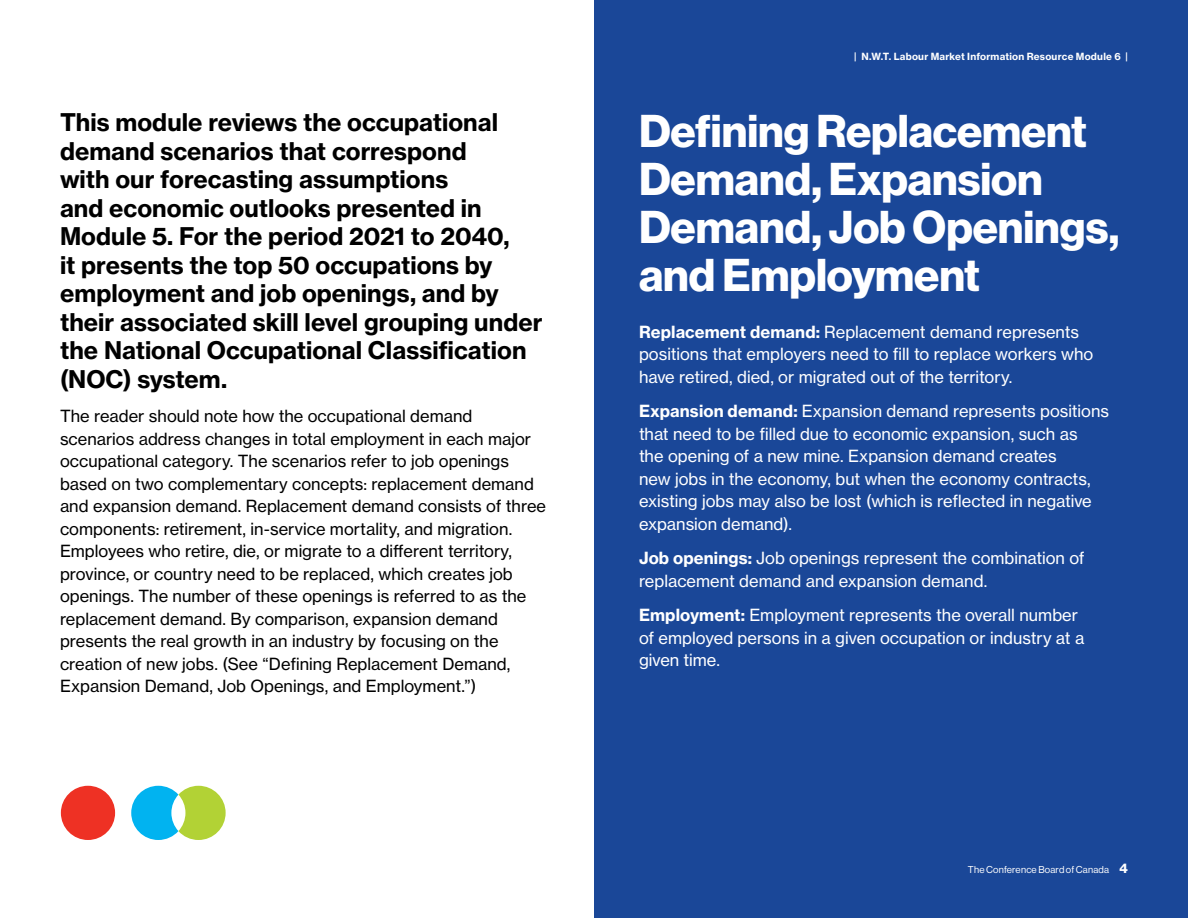
<style>
.page{position:relative;width:1188px;height:918px;background:#fff}
.page>*{position:absolute;margin:0;border:0;box-sizing:border-box;transform-origin:0 0}
.t1{font:45px/48px "N Haas Grotesk DS Pro 75 Bd";color:#fff}
.t2{font:24px/28.5px "N Haas Grotesk TX Pro 75 Bd";color:#000}
.t3{font:16.5px/22.5px "N Haas Grotesk TX Pro 55 Rg";color:#000}
.t4{font:16.5px/22.5px "N Haas Grotesk TX Pro 55 Rg";color:#fff}
.t5{font:9.75px "N Haas Grotesk TX Pro 75 Bd";letter-spacing:.025em;color:#fff}
.t6{font:9.75px "N Haas Grotesk DS Pro 55 Rg";letter-spacing:.02em;color:#fff}
.s1{font-family:"N Haas Grotesk TX Pro 75 Bd"}
.s2{font-family:"N Haas Grotesk DS Pro 75 Bd";font-size:13.5px}
</style>
<div class="page">
<div style="left:594px;top:0;width:594px;height:918px;background:#1a4798"></div>
<div style="left:61px;top:786px;width:54px;height:54px;background:#ee3124;border-radius:50%"></div>
<svg style="left:131px;top:786px;width:95px;height:54px"></svg>
<p class="t2" style="left:60px;top:108px;width:484px">This module reviews the occupational demand scenarios that correspond<br>with our forecasting assumptions<br>and economic outlooks presented in Module 5. For the period 2021 to 2040,<br>it presents the top 50 occupations by employment and job openings, and by their associated skill level grouping under the National Occupational Classification (NOC) system.</p>
<p class="t3" style="left:60px;top:405px;width:488px">The reader should note how the occupational demand scenarios address changes in total employment in each major occupational category. The scenarios refer to job openings based on two complementary concepts: replacement demand and expansion demand. Replacement demand consists of three components: retirement, in-service mortality, and migration.<br>Employees who retire, die, or migrate to a different territory, province, or country need to be replaced, which creates job openings. The number of these openings is referred to as the replacement demand. By comparison, expansion demand presents the real growth in an industry by focusing on the creation of new jobs. (See “Defining Replacement Demand, Expansion Demand, Job Openings, and Employment.”)</p>
<p class="t5" style="left:854px;top:50px;width:275px">| N.W.T. Labour Market Information Resource Module 6 |</p>
<h1 class="t1" style="left:639px;top:108px;width:482px">Defining Replacement<br>Demand, Expansion<br>Demand, Job Openings, and Employment</h1>
<p class="t4" style="left:639px;top:320px;width:456px"><span class="s1">Replacement demand:</span> Replacement demand represents positions that employers need to fill to replace workers who have retired, died, or migrated out of the territory.</p>
<p class="t4" style="left:639px;top:400px;width:472px"><span class="s1">Expansion demand:</span> Expansion demand represents positions that need to be filled due to economic expansion, such as<br>the opening of a new mine. Expansion demand creates<br>new jobs in the economy, but when the economy contracts, existing jobs may also be lost (which is reflected in negative expansion demand).</p>
<p class="t4" style="left:639px;top:547px;width:447px"><span class="s1">Job openings:</span> Job openings represent the combination of replacement demand and expansion demand.</p>
<p class="t4" style="left:639px;top:604px;width:447px"><span class="s1">Employment:</span> Employment represents the overall number of employed persons in a given occupation or industry at a given time.</p>
<p class="t6" style="left:968px;top:864px;width:162px">The Conference Board of Canada <span class="s2">4</span></p>
</div>
